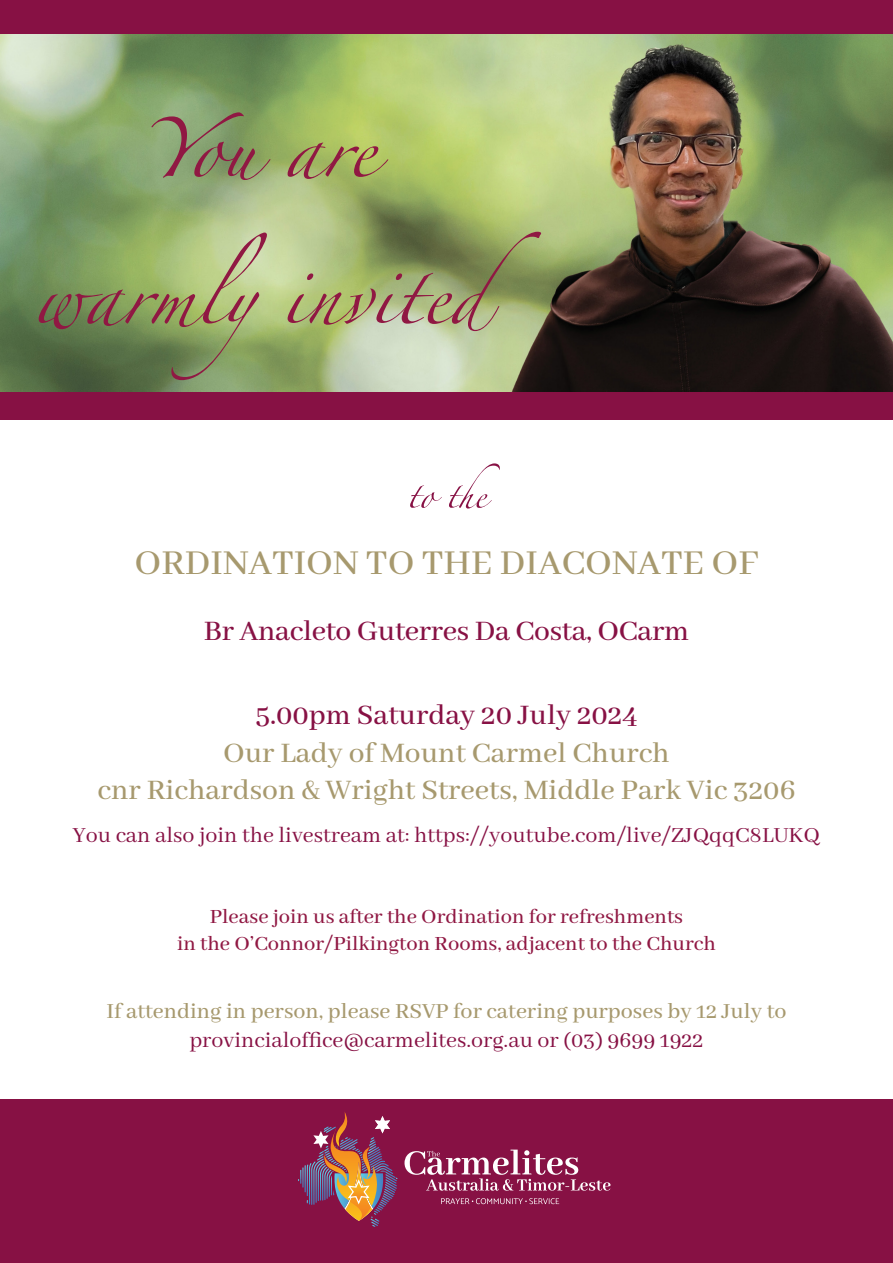
<style>
.page{position:relative;width:893px;height:1263px;background:#fff}
.page>*{position:absolute;margin:0;border:0;box-sizing:border-box;transform-origin:0 0}
.Zapfino_Extra_LT_90pt{font:135px/147px "Zapfino Extra LT Pro";color:#901843;text-align:center}
.Zapfino_Extra_LT_40pt{font:60px "Zapfino Extra LT Pro";color:#871144}
.Abhaya_Libre_Extra_Bold_24pt{font:500 39px "Abhaya Libre";color:#a7996e}
.Abhaya_Libre_Medium_24pt{font:500 31.5px "Abhaya Libre";color:#a7996e}
.Abhaya_Libre_Medium_24pt-2{font:500 31.5px "Abhaya Libre";letter-spacing:-.01em;color:#871144}
.Abhaya_Libre_Extra_Bold_24pt-2{font:500 31.5px "Abhaya Libre";color:#871144}
.Abhaya_Libre_Med_15pt{font:24px "Abhaya Libre";color:#871144}
.Abhaya_Libre_Med_15pt-2{font:500 24px "Abhaya Libre";color:#a7996e}
.Abhaya_Libre_Medium_15pt{font:24px "Abhaya Libre";color:#871144}
.Abhaya_Libre_Med_15pt-3{font:500 22.5px "Abhaya Libre";color:#901843}
</style>
<div class="page">
<div style="left:0;top:243px;width:893px;height:176px;background:#871144"></div>
<div style="left:0;top:1099px;width:893px;height:164px;background:#871144"></div>
<svg style="left:298px;top:1112px;width:99px;height:115px"></svg>
<svg style="left:404px;top:1149px;width:206px;height:42px"></svg>
<svg style="left:441px;top:1198px;width:118px;height:6px"></svg>
<div style="left:0;top:0;width:893px;height:34px;background:#871144"></div>
<img style="left:1px;top:34px;width:892px;height:358px">
<p class="Zapfino_Extra_LT_90pt" style="left:33px;top:56px;width:454px">You are warmly invited</p>
<p class="Zapfino_Extra_LT_40pt" style="left:407px;top:452px;width:81px">to the</p>
<p class="Abhaya_Libre_Extra_Bold_24pt" style="left:135px;top:541px;width:625px">ORDINATION TO THE DIACONATE OF</p>
<p class="Abhaya_Libre_Medium_24pt-2" style="left:204px;top:614px;width:487px">Br Anacleto Guterres Da Costa, OCarm</p>
<p class="Abhaya_Libre_Extra_Bold_24pt-2" style="left:255px;top:697px;width:384px">5.00pm Saturday 20 July 2024</p>
<p class="Abhaya_Libre_Medium_24pt" style="left:223px;top:735px;width:448px">Our Lady of Mount Carmel Church</p>
<p class="Abhaya_Libre_Medium_24pt" style="left:97px;top:773px;width:699px">cnr Richardson &amp; Wright Streets, Middle Park Vic 3206</p>
<p class="Abhaya_Libre_Med_15pt" style="left:73px;top:822px;width:749px">You can also join the livestream at: https://youtube.com/live/ZJQqqC8LUKQ</p>
<p class="Abhaya_Libre_Med_15pt-3" style="left:210px;top:904px;width:475px">Please join us after the Ordination for refreshments</p>
<p class="Abhaya_Libre_Med_15pt-3" style="left:177px;top:931px;width:540px">in the O’Connor/Pilkington Rooms, adjacent to the Church</p>
<p class="Abhaya_Libre_Med_15pt-2" style="left:106px;top:998px;width:682px">If attending in person, please RSVP for catering purposes by 12 July to</p>
<p class="Abhaya_Libre_Medium_15pt" style="left:189px;top:1027px;width:516px">provincialoffice@carmelites.org.au or (03) 9699 1922</p>
</div>
